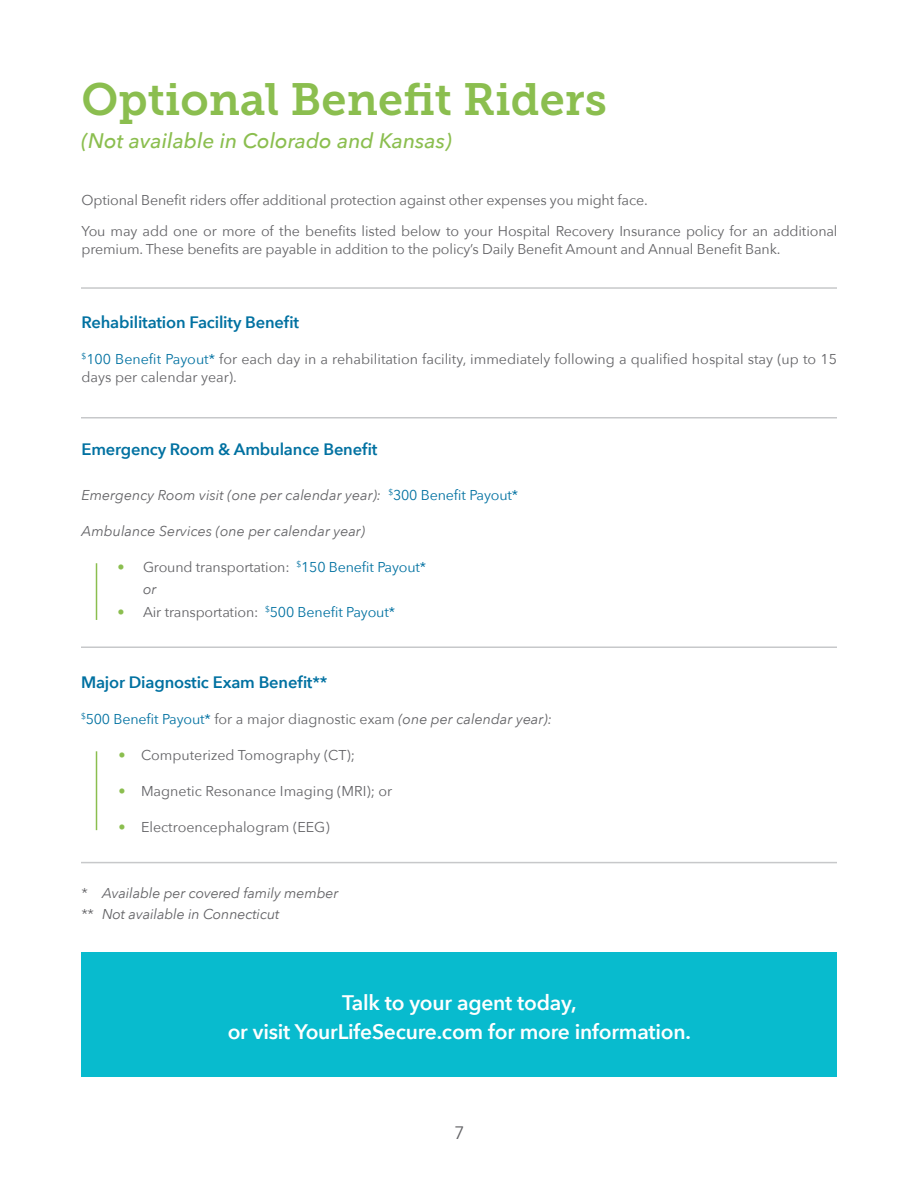
<style>
.page{position:relative;width:918px;height:1188px;background:#fff}
.page>*{position:absolute;margin:0;border:0;box-sizing:border-box;transform-origin:0 0}
.Body{font:45px "Museo Slab 700";color:#8bbe4f}
.Body-2{font:600 21px/28.5px "Avenir Next";letter-spacing:-.01em;color:#fff;text-align:center}
.Body-3{font:italic 500 21px "Avenir Next";color:#8bbe4f}
.t1{font:18px "Avenir Next";color:#636366}
.Body-4{font:600 16.5px "Avenir Next";letter-spacing:-.01em;color:#0071a1}
.Body-5{font:14.25px/18px "Avenir Next";letter-spacing:-.01em;color:#636366}
.Body-6{font:italic 14.25px "Avenir Next";color:#636366}
.s1{color:#0071a1}
.s2{font-style:normal;color:#0071a1}
.s3{color:#8bbe4f}
.s4{font-style:italic}
</style>
<div class="page">
<hr style="left:96px;top:563px;width:1px;height:57px;background:#8bbe4f">
<hr style="left:96px;top:751px;width:1px;height:79px;background:#8bbe4f">
<hr style="left:81px;top:287px;width:756px;height:2px;background:#c7c8ca">
<hr style="left:81px;top:417px;width:756px;height:1px;background:#c7c8ca">
<hr style="left:81px;top:646px;width:756px;height:2px;background:#c7c8ca">
<hr style="left:81px;top:862px;width:756px;height:1px;background:#c7c8ca">
<div style="left:81px;top:953px;width:756px;height:124px;background:#08bbce"></div>
<p class="Body" style="left:82px;top:74px;width:527px">Optional Benefit Riders</p>
<p class="Body-3" style="left:82px;top:123px;width:372px">(Not available in Colorado and Kansas)</p>
<p class="Body-5" style="left:82px;top:190px;width:568px">Optional Benefit riders offer additional protection against other expenses you might face.</p>
<p class="Body-5" style="left:82px;top:222px;width:758px">You may add one or more of the benefits listed below to your Hospital Recovery Insurance policy for an additional premium. These benefits are payable in addition to the policy’s Daily Benefit Amount and Annual Benefit Bank.</p>
<p class="Body-4" style="left:82px;top:308px;width:219px">Rehabilitation Facility Benefit</p>
<p class="Body-5" style="left:82px;top:349px;width:757px"><sup>$</sup><span class="s1">100 Benefit Payout*</span> for each day in a rehabilitation facility, immediately following a qualified hospital stay (up to 15 days per calendar year).</p>
<p class="Body-4" style="left:82px;top:435px;width:297px">Emergency Room &amp; Ambulance Benefit</p>
<p class="Body-6" style="left:82px;top:483px;width:438px">Emergency Room visit (one per calendar year): <sup>$</sup><span class="s2">300 Benefit Payout*</span></p>
<p class="Body-6" style="left:82px;top:519px;width:285px">Ambulance Services (one per calendar year)</p>
<p class="Body-5" style="left:118px;top:557px;width:310px"><span class="s3">•</span> Ground transportation: <sup>$</sup><span class="s1">150 Benefit Payout*</span></p>
<p class="Body-6" style="left:143px;top:577px;width:15px">or</p>
<p class="Body-5" style="left:118px;top:602px;width:279px"><span class="s3">•</span> Air transportation: <sup>$</sup><span class="s1">500 Benefit Payout*</span></p>
<p class="Body-4" style="left:81px;top:668px;width:248px">Major Diagnostic Exam Benefit**</p>
<p class="Body-5" style="left:81px;top:709px;width:473px"><sup>$</sup><span class="s1">500 Benefit Payout*</span> for a major diagnostic exam <span class="s4">(one per calendar year):</span></p>
<p class="Body-5" style="left:119px;top:745px;width:238px"><span class="s3">•</span> Computerized Tomography (CT);</p>
<p class="Body-5" style="left:119px;top:781px;width:275px"><span class="s3">•</span> Magnetic Resonance Imaging (MRI); or</p>
<p class="Body-5" style="left:119px;top:817px;width:213px"><span class="s3">•</span> Electroencephalogram (EEG)</p>
<p class="Body-6" style="left:81px;top:881px;width:259px">* Available per covered family member</p>
<p class="Body-6" style="left:81px;top:902px;width:200px">** Not available in Connecticut</p>
<p class="Body-2" style="left:228px;top:988px;width:465px">Talk to your agent today,<br>or visit YourLifeSecure.com for more information.</p>
<p class="t1" style="left:454px;top:1117px;width:12px">7</p>
</div>
